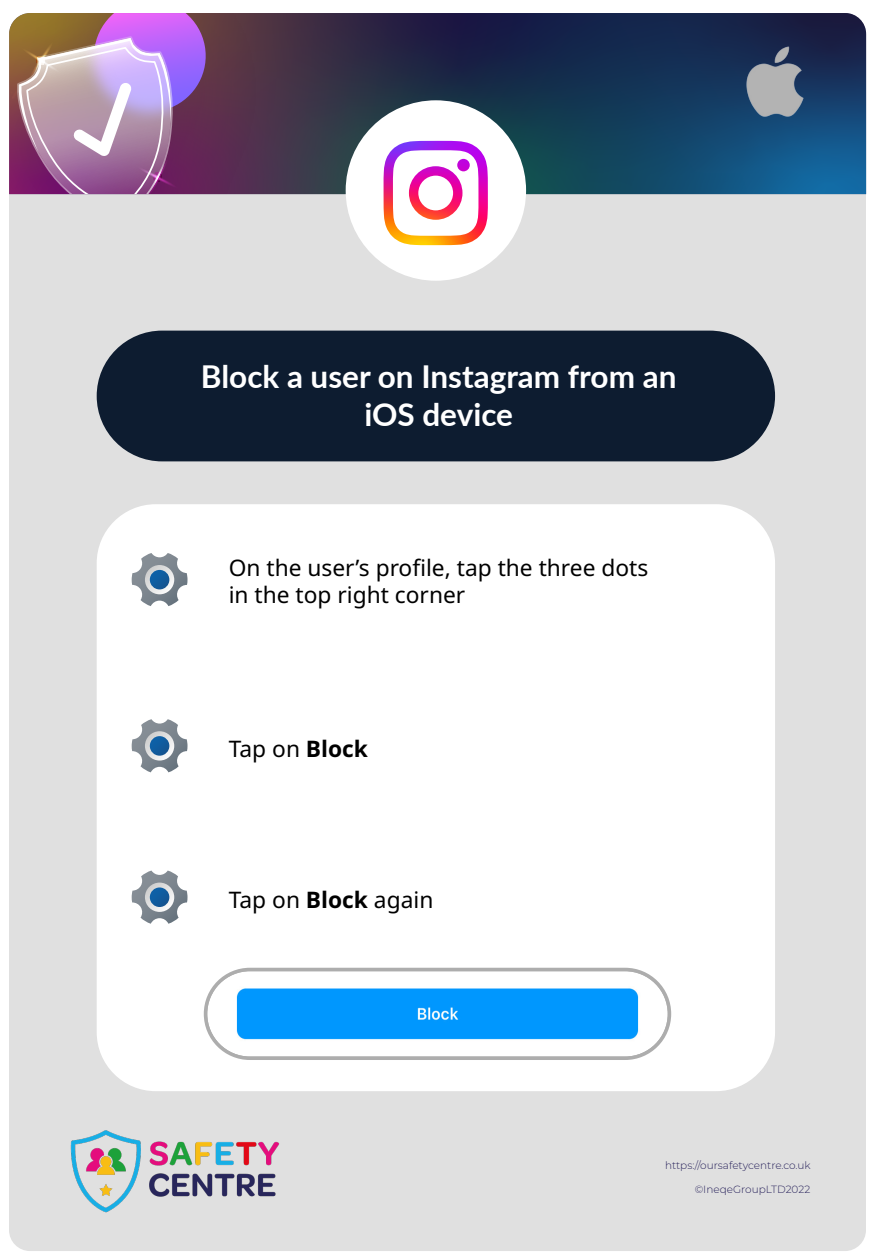
<style>
.page{position:relative;width:875px;height:1260px;background:#fff}
.page>*{position:absolute;margin:0;border:0;box-sizing:border-box;transform-origin:0 0}
.t1{font:700 31.5px/37.8px "Lato";color:#fff;text-align:center}
.Body{font:22.75px/27.3px "Noto Sans";color:#000}
.t2{font:300 10.5px "Montserrat";color:#29235c}
.s1{font-weight:700}
</style>
<div class="page">
<div style="left:9px;top:13px;width:857px;height:1238px;background:#e0e0e0;border-radius:21px"></div>
<svg style="left:310px;top:13px;width:556px;height:181px;background:#193758"></svg>
<img style="left:9px;top:13px;width:301px;height:181px">
<svg style="left:17px;top:13px;width:193px;height:181px;background:#a87aa3"></svg>
<div style="left:97px;top:331px;width:678px;height:130px;background:#0d1c30;border-radius:65px"></div>
<div style="left:97px;top:504px;width:678px;height:587px;background:#fff;border-radius:59px"></div>
<div style="left:346px;top:100px;width:180px;height:181px;background:#fff;border-radius:50%"></div>
<img style="left:745px;top:45px;width:60px;height:72px">
<img style="left:384px;top:141px;width:104px;height:104px">
<svg style="left:132px;top:553px;width:56px;height:53px"></svg>
<svg style="left:132px;top:871px;width:56px;height:53px"></svg>
<svg style="left:132px;top:719px;width:56px;height:53px"></svg>
<img style="left:70px;top:1130px;width:210px;height:83px">
<svg style="left:206px;top:969px;width:463px;height:86px"></svg>
<div style="left:204px;top:968px;width:467px;height:92px;border:4px solid #adadad;border-radius:44px"></div>
<p class="t1" style="left:201px;top:357px;width:477px">Block a user on Instagram from an iOS device</p>
<p class="Body" style="left:229px;top:555px;width:421px">On the user’s profile, tap the three dots in the top right corner</p>
<p class="Body" style="left:229px;top:736px;width:141px">Tap on <span class="s1">Block</span></p>
<p class="Body" style="left:229px;top:887px;width:206px">Tap on <span class="s1">Block</span> again</p>
<p class="t2" style="left:665px;top:1158px;width:147px">https://oursafetycentre.co.uk</p>
<p class="t2" style="left:695px;top:1182px;width:117px">©IneqeGroupLTD2022</p>
</div>
